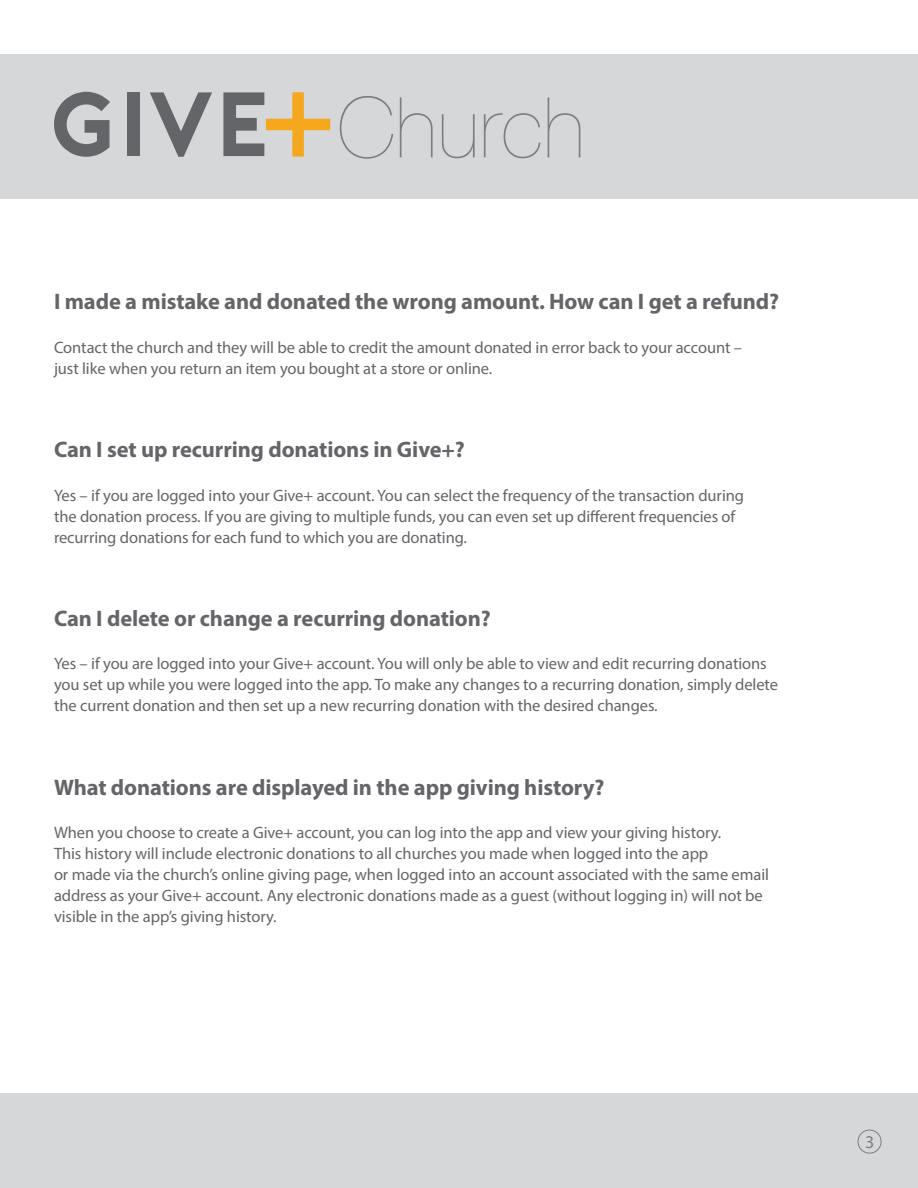
<style>
.page{position:relative;width:918px;height:1188px;background:#fff}
.page>*{position:absolute;margin:0;border:0;box-sizing:border-box;transform-origin:0 0}
.t1{font:700 22.5px "Myriad Pro";letter-spacing:-.005em;color:#646569}
.t2{font:18px "Myriad Pro";color:#7d7e81}
.t3{font:16.5px/21px "Myriad Pro";letter-spacing:-.005em;color:#646569}
</style>
<div class="page">
<div style="left:0;top:54px;width:918px;height:145px;background:#d6d7d8"></div>
<svg style="left:54px;top:92px;width:56px;height:65px"></svg>
<div style="left:127px;top:92px;width:12px;height:64px;background:#646569"></div>
<svg style="left:150px;top:92px;width:62px;height:65px"></svg>
<svg style="left:223px;top:92px;width:107px;height:65px"></svg>
<svg style="left:340px;top:96px;width:53px;height:63px"></svg>
<svg style="left:400px;top:97px;width:33px;height:60px"></svg>
<svg style="left:442px;top:114px;width:33px;height:44px"></svg>
<svg style="left:484px;top:113px;width:56px;height:45px"></svg>
<svg style="left:548px;top:97px;width:32px;height:60px"></svg>
<div style="left:0;top:1094px;width:918px;height:94px;background:#d6d7d8"></div>
<div style="left:858px;top:1130px;width:23px;height:24px;border:1px solid #7d7e81;border-radius:50%"></div>
<h1 class="t1" style="left:54px;top:287px;width:727px">I made a mistake and donated the wrong amount. How can I get a refund?</h1>
<p class="t3" style="left:54px;top:336px;width:690px">Contact the church and they will be able to credit the amount donated in error back to your account – just like when you return an item you bought at a store or online.</p>
<h1 class="t1" style="left:54px;top:435px;width:412px">Can I set up recurring donations in Give+?</h1>
<p class="t3" style="left:54px;top:484px;width:692px">Yes – if you are logged into your Give+ account. You can select the frequency of the transaction during the donation process. If you are giving to multiple funds, you can even set up different frequencies of recurring donations for each fund to which you are donating.</p>
<h1 class="t1" style="left:54px;top:604px;width:438px">Can I delete or change a recurring donation?</h1>
<p class="t3" style="left:54px;top:653px;width:726px">Yes – if you are logged into your Give+ account. You will only be able to view and edit recurring donations you set up while you were logged into the app. To make any changes to a recurring donation, simply delete the current donation and then set up a new recurring donation with the desired changes.</p>
<h1 class="t1" style="left:54px;top:772px;width:552px">What donations are displayed in the app giving history?</h1>
<p class="t3" style="left:54px;top:822px;width:717px">When you choose to create a Give+ account, you can log into the app and view your giving history.<br>This history will include electronic donations to all churches you made when logged into the app<br>or made via the church’s online giving page, when logged into an account associated with the same email address as your Give+ account. Any electronic donations made as a guest (without logging in) will not be visible in the app’s giving history.</p>
<p class="t2" style="left:865px;top:1131px;width:11px">3</p>
</div>
